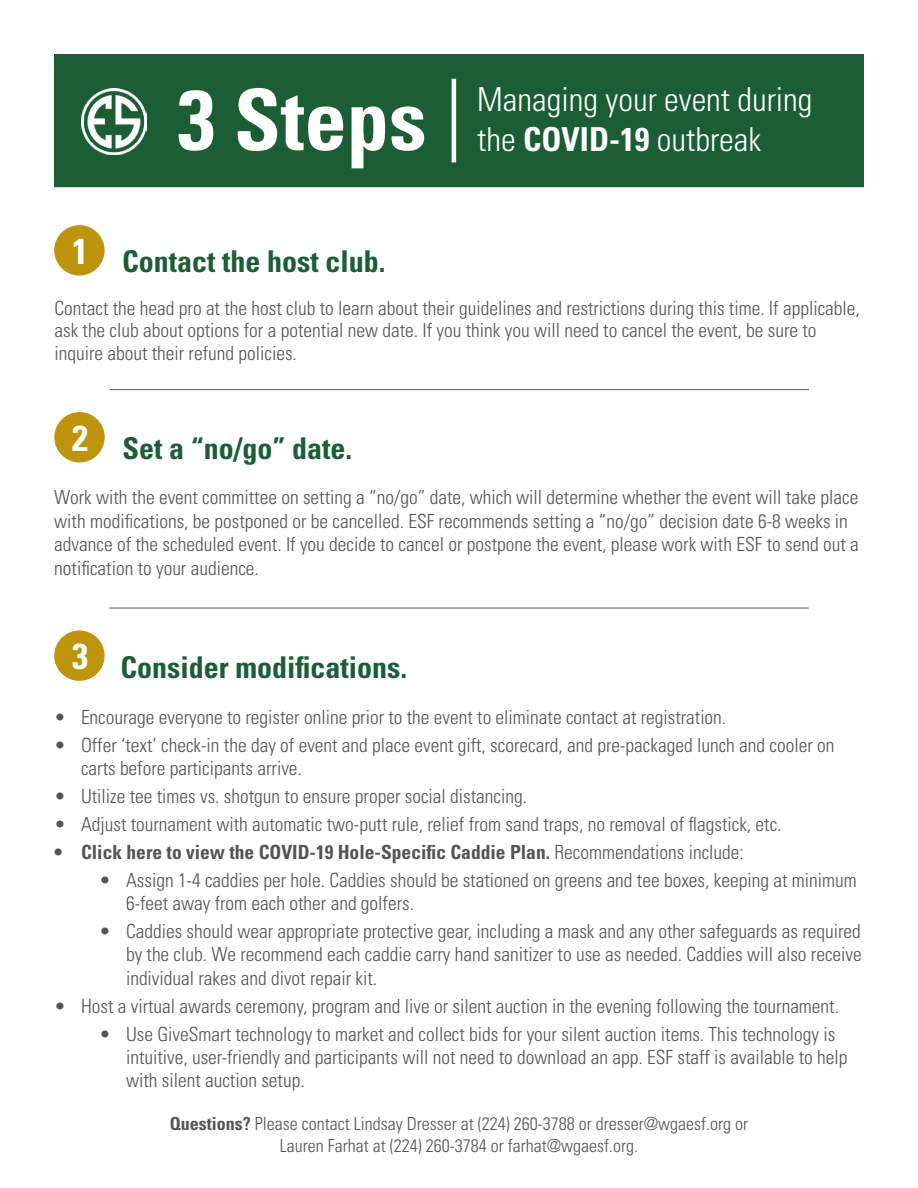
<style>
.page{position:relative;width:918px;height:1188px;background:#fff}
.page>*{position:absolute;margin:0;border:0;box-sizing:border-box;transform-origin:0 0}
.t1{font:700 condensed 84.6px "Univers LT Std";color:#fff}
.t2{font:700 condensed 36px "Univers LT Std";color:#fff}
.t3{font:300 condensed 33px "Univers LT Std";color:#fff}
.t4{font:700 condensed 30px "Univers LT Std";color:#1b5e36}
.t5{font:300 condensed 19.5px/23.4px "Univers LT Std";color:#545456}
.t6{font:700 condensed 19.5px "Univers LT Std";color:#545456}
.t7{font:300 condensed 18px/21.6px "Univers LT Std";color:#545456;text-align:center}
.s1{font-weight:700}
.s2{font-weight:300}
</style>
<div class="page">
<div style="left:54px;top:54px;width:810px;height:133px;background:#1b5e36"></div>
<div style="left:55px;top:226px;width:49px;height:49px;background:#bf940d;border-radius:50%"></div>
<div style="left:54px;top:225px;width:51px;height:51px;border:2px solid #bf940d;border-radius:50%"></div>
<div style="left:55px;top:413px;width:49px;height:49px;background:#bf940d;border-radius:50%"></div>
<div style="left:54px;top:412px;width:51px;height:50px;border:2px solid #bf940d;border-radius:50%"></div>
<div style="left:55px;top:631px;width:49px;height:49px;background:#bf940d;border-radius:50%"></div>
<div style="left:54px;top:630px;width:51px;height:51px;border:2px solid #bf940d;border-radius:50%"></div>
<img style="left:81px;top:89px;width:66px;height:65px">
<hr style="left:452px;top:79px;width:4px;height:83px;background:#fff">
<hr style="left:110px;top:389px;width:699px;height:1px;background:#545556">
<hr style="left:109px;top:608px;width:700px;height:1px;background:#545556">
<h1 class="t1" style="left:178px;top:68px;width:251px">3 Steps</h1>
<h3 class="t3" style="left:477px;top:80px;width:337px">Managing your event during</h3>
<h3 class="t3" style="left:477px;top:119px;width:286px">the <span class="s1">COVID-19</span> outbreak</h3>
<h2 class="t2" style="left:72px;top:229px;width:17px">1</h2>
<h3 class="t4" style="left:122px;top:243px;width:265px">Contact the host club.</h3>
<p class="t5" style="left:54px;top:297px;width:807px;line-height:22.5px">Contact the head pro at the host club to learn about their guidelines and restrictions during this time. If applicable, ask the club about options for a potential new date. If you think you will need to cancel the event, be sure to inquire about their refund policies.</p>
<h2 class="t2" style="left:72px;top:416px;width:17px">2</h2>
<h3 class="t4" style="left:122px;top:430px;width:231px">Set a “no/go” date.</h3>
<p class="t5" style="left:54px;top:486px;width:806px">Work with the event committee on setting a “no/go” date, which will determine whether the event will take place with modifications, be postponed or be cancelled. ESF recommends setting a “no/go” decision date 6-8 weeks in advance of the scheduled event. If you decide to cancel or postpone the event, please work with ESF to send out a notification to your audience.</p>
<h2 class="t2" style="left:72px;top:635px;width:17px">3</h2>
<h3 class="t4" style="left:121px;top:649px;width:288px">Consider modifications.</h3>
<p class="t5" style="left:54px;top:705px;width:674px">• Encourage everyone to register online prior to the event to eliminate contact at registration.</p>
<p class="t5" style="left:81px;top:733px;width:755px;text-indent:-27px">• Offer ‘text’ check-in the day of event and place event gift, scorecard, and pre-packaged lunch and cooler on carts before participants arrive.</p>
<p class="t5" style="left:54px;top:784px;width:475px">• Utilize tee times vs. shotgun to ensure proper social distancing.</p>
<p class="t5" style="left:54px;top:812px;width:729px">• Adjust tournament with automatic two-putt rule, relief from sand traps, no removal of flagstick, etc.</p>
<p class="t6" style="left:54px;top:840px;width:691px">• Click here to view the COVID-19 Hole-Specific Caddie Plan. <span class="s2">Recommendations include:</span></p>
<p class="t5" style="left:126px;top:868px;width:732px;text-indent:-27px">• Assign 1-4 caddies per hole. Caddies should be stationed on greens and tee boxes, keeping at minimum<br>6-feet away from each other and golfers.</p>
<p class="t5" style="left:126px;top:919px;width:737px;text-align:justify;text-indent:-27px">• Caddies should wear appropriate protective gear, including a mask and any other safeguards as required by the club. We recommend each caddie carry hand sanitizer to use as needed. Caddies will also receive individual rakes and divot repair kit.</p>
<p class="t5" style="left:54px;top:994px;width:787px">• Host a virtual awards ceremony, program and live or silent auction in the evening following the tournament.</p>
<p class="t5" style="left:126px;top:1022px;width:723px;text-indent:-27px">• Use GiveSmart technology to market and collect bids for your silent auction items. This technology is intuitive, user-friendly and participants will not need to download an app. ESF staff is available to help with silent auction setup.</p>
<p class="t7" style="left:170px;top:1113px;width:580px"><span class="s1">Questions?</span> Please contact Lindsay Dresser at (224) 260-3788 or dresser@wgaesf.org or<br>Lauren Farhat at (224) 260-3784 or farhat@wgaesf.org.</p>
</div>
